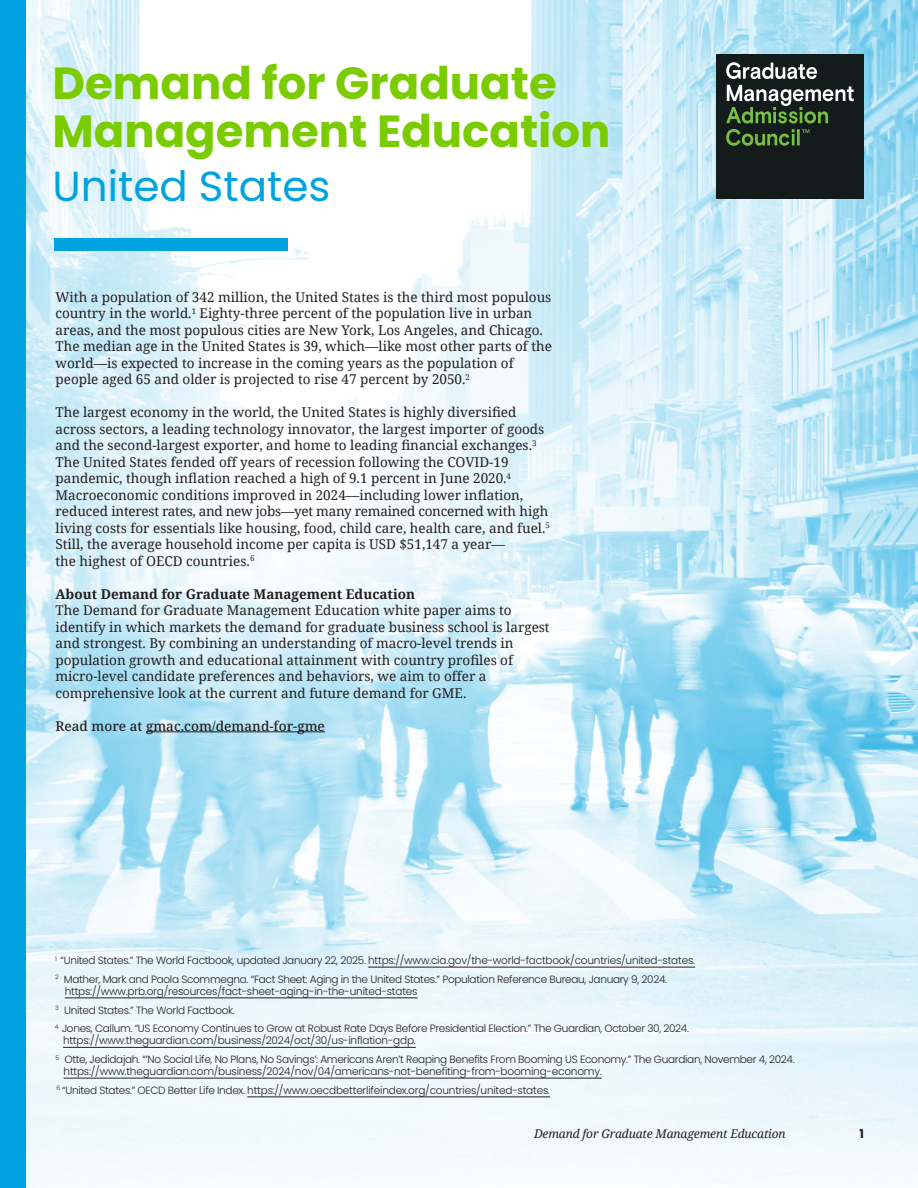
<style>
.page{position:relative;width:918px;height:1188px;background:#fff}
.page>*{position:absolute;margin:0;border:0;box-sizing:border-box;transform-origin:0 0}
.Headline{font:700 45px/48px "Poppins";color:#7acc00}
.Headline-2{font:42px "Poppins";color:#00a3e0}
.body_copy{font:13.5px/16.5px "Noto Serif";color:#231f20}
.body_copy-2{font:500 13.5px "Noto Serif";color:#231f20}
.Subhead{font:italic 12px "Noto Serif";letter-spacing:-.01em;color:#231f20}
.Subhead-2{font:700 12px "Poppins";color:#231f20}
.Footnotes{font:300 10.5px/12px "Poppins";letter-spacing:-.03em;color:#231f20}
.s1{font-weight:700}
</style>
<div class="page">
<img style="left:26px;top:0;width:892px;height:796px">
<svg style="left:26px;top:796px;width:892px;height:387px;fill:#ecf7fc"></svg>
<hr style="left:368px;top:967px;width:327px;height:1px;background:#231f20">
<hr style="left:65px;top:998px;width:353px;height:1px;background:#231f20">
<hr style="left:63px;top:1047px;width:353px;height:1px;background:#231f20">
<hr style="left:64px;top:1078px;width:538px;height:1px;background:#231f20">
<hr style="left:247px;top:1097px;width:303px;height:1px;background:#231f20">
<div style="left:0;top:0;width:26px;height:1188px;background:#00a3e0"></div>
<div style="left:716px;top:54px;width:148px;height:144px;background:#141c1b"></div>
<svg style="left:726px;top:62px;width:128px;height:84px"></svg>
<div style="left:54px;top:238px;width:233px;height:12px;background:#00a3e0"></div>
<hr style="left:146px;top:732px;width:179px;height:1px;background:#231f20">
<p class="Headline" style="left:52px;top:59px;width:560px">Demand for Graduate<br>Management Education</p>
<p class="Headline-2" style="left:52px;top:162px;width:280px">United States</p>
<p class="body_copy" style="left:56px;top:288px;width:498px">With a population of 342 million, the United States is the third most populous country in the world.<sup>1</sup> Eighty-three percent of the population live in urban areas, and the most populous cities are New York, Los Angeles, and Chicago.<br>The median age in the United States is 39, which—like most other parts of the world—is expected to increase in the coming years as the population of people aged 65 and older is projected to rise 47 percent by 2050.<sup>2</sup></p>
<p class="body_copy" style="left:56px;top:403px;width:496px">The largest economy in the world, the United States is highly diversified across sectors, a leading technology innovator, the largest importer of goods and the second-largest exporter, and home to leading financial exchanges.<sup>3<br></sup>The United States fended off years of recession following the COVID-19 pandemic, though inflation reached a high of 9.1 percent in June 2020.<sup>4<br></sup>Macroeconomic conditions improved in 2024—including lower inflation, reduced interest rates, and new jobs—yet many remained concerned with high living costs for essentials like housing, food, child care, health care, and fuel.<sup>5<br></sup>Still, the average household income per capita is USD $51,147 a year—<br>the highest of OECD countries.<sup>6</sup></p>
<p class="body_copy" style="left:56px;top:585px;width:496px"><span class="s1">About Demand for Graduate Management Education<br></span>The Demand for Graduate Management Education white paper aims to identify in which markets the demand for graduate business school is largest and strongest. By combining an understanding of macro-level trends in population growth and educational attainment with country profiles of micro-level candidate preferences and behaviors, we aim to offer a comprehensive look at the current and future demand for GME.</p>
<p class="body_copy-2" style="left:56px;top:716px;width:271px">Read more at gmac.com/demand-for-gme</p>
<p class="Footnotes" style="left:55px;top:955px;width:641px"><sup>1</sup> “United States.” The World Factbook, updated January 22, 2025. https://www.cia.gov/the-world-factbook/countries/united-states.</p>
<p class="Footnotes" style="left:65px;top:973px;width:604px;text-indent:-10px"><sup>2</sup> Mather, Mark and Paola Scommegna. “Fact Sheet: Aging in the United States.” Population Reference Bureau, January 9, 2024. https://www.prb.org/resources/fact-sheet-aging-in-the-united-states</p>
<p class="Footnotes" style="left:55px;top:1004px;width:181px"><sup>3</sup> United States.” The World Factbook.</p>
<p class="Footnotes" style="left:63px;top:1023px;width:628px;text-indent:-8px"><sup>4</sup> Jones, Callum. “US Economy Continues to Grow at Robust Rate Days Before Presidential Election.” The Guardian, October 30, 2024. https://www.theguardian.com/business/2024/oct/30/us-inflation-gdp.</p>
<p class="Footnotes" style="left:64px;top:1054px;width:733px;text-indent:-8px"><sup>5</sup> Otte, Jedidajah. “’No Social Life, No Plans, No Savings’: Americans Aren’t Reaping Benefits From Booming US Economy.” The Guardian, November 4, 2024. https://www.theguardian.com/business/2024/nov/04/americans-not-benefiting-from-booming-economy.</p>
<p class="Footnotes" style="left:57px;top:1084px;width:495px"><sup>6</sup> “United States.” OECD Better Life Index. https://www.oecdbetterlifeindex.org/countries/united-states.</p>
<p class="Subhead" style="left:534px;top:1126px;width:253px">Demand for Graduate Management Education</p>
<p class="Subhead-2" style="left:859px;top:1127px;width:6px">1</p>
</div>
